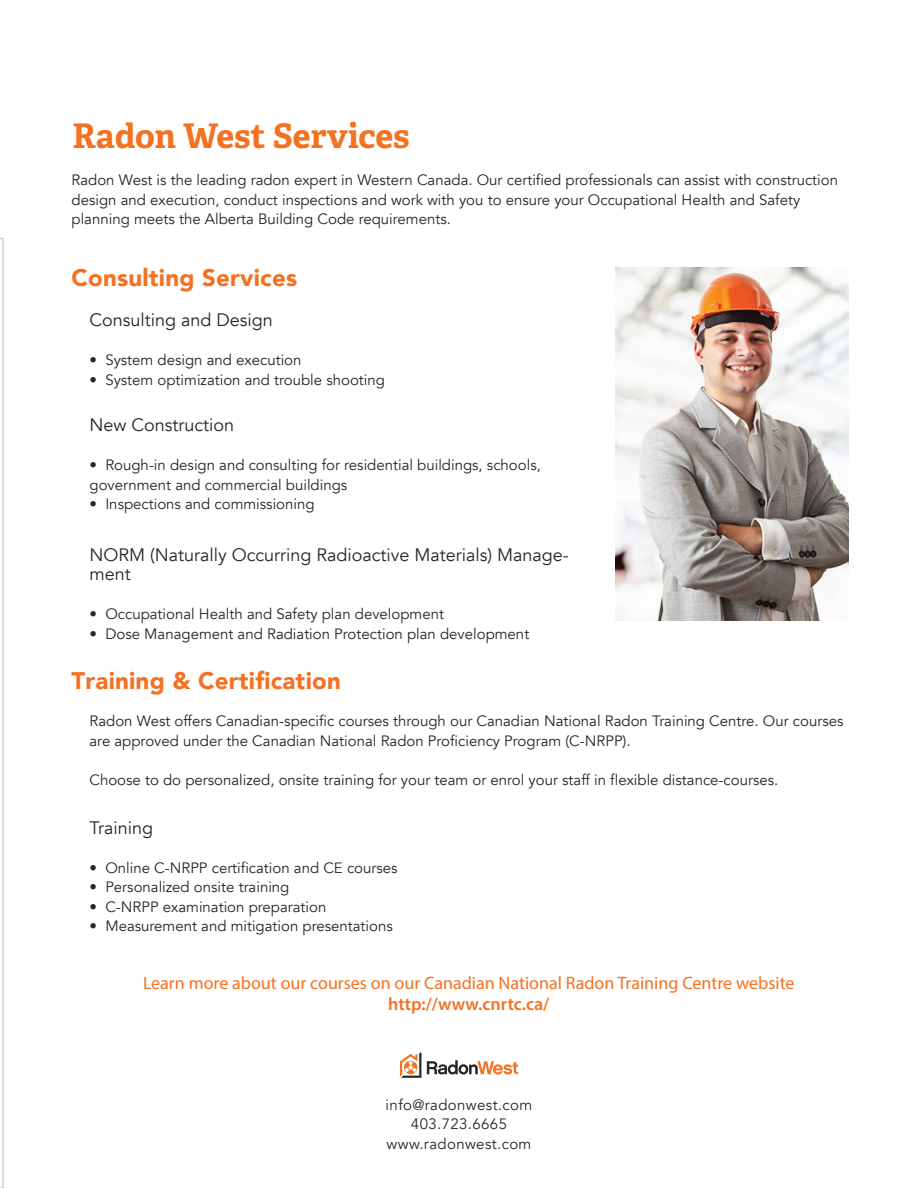
<style>
.page{position:relative;width:918px;height:1188px;background:#fff}
.page>*{position:absolute;margin:0;border:0;box-sizing:border-box;transform-origin:0 0}
.t1{font:700 33.9px "Adelle PE";color:#f47121}
.t2{font:900 24px "Avenir";letter-spacing:.01em;color:#f47121}
.t3{font:18px/19.5px "Avenir";color:#252626}
.t4{font:18px "Myriad Pro";color:#f47121}
.t5{font:600 18px "Myriad Pro";color:#f47121}
.t6{font:15px/19.5px "Avenir";color:#252626}
.t7{font:15px/19.5px "Avenir";letter-spacing:.025em;color:#252626;text-align:center}
</style>
<div class="page">
<svg style="left:400px;top:1052px;width:118px;height:26px"></svg>
<svg style="left:0;top:238px;width:4px;height:950px"></svg>
<img style="left:615px;top:268px;width:233px;height:352px">
<h1 class="t1" style="left:72px;top:111px;width:339px">Radon West Services</h1>
<p class="t6" style="left:72px;top:170px;width:768px">Radon West is the leading radon expert in Western Canada. Our certified professionals can assist with construction design and execution, conduct inspections and work with you to ensure your Occupational Health and Safety planning meets the Alberta Building Code requirements.</p>
<h2 class="t2" style="left:72px;top:257px;width:227px">Consulting Services</h2>
<p class="t3" style="left:90px;top:310px;width:185px">Consulting and Design</p>
<p class="t6" style="left:90px;top:350px;width:213px">• System design and execution</p>
<p class="t6" style="left:90px;top:370px;width:297px">• System optimization and trouble shooting</p>
<p class="t3" style="left:90px;top:415px;width:146px">New Construction</p>
<p class="t6" style="left:90px;top:455px;width:453px">• Rough-in design and consulting for residential buildings, schools, government and commercial buildings</p>
<p class="t6" style="left:90px;top:494px;width:227px">• Inspections and commissioning</p>
<p class="t3" style="left:90px;top:545px;width:481px">NORM (Naturally Occurring Radioactive Materials) Manage&shy;ment</p>
<p class="t6" style="left:90px;top:605px;width:356px">• Occupational Health and Safety plan development</p>
<p class="t6" style="left:90px;top:624px;width:441px">• Dose Management and Radiation Protection plan development</p>
<h2 class="t2" style="left:72px;top:660px;width:271px">Training &amp; Certification</h2>
<p class="t6" style="left:90px;top:712px;width:755px">Radon West offers Canadian-specific courses through our Canadian National Radon Training Centre. Our courses are approved under the Canadian National Radon Proficiency Program (C-NRPP).</p>
<p class="t6" style="left:90px;top:770px;width:690px">Choose to do personalized, onsite training for your team or enrol your staff in flexible distance-courses.</p>
<p class="t3" style="left:90px;top:818px;width:65px">Training</p>
<p class="t6" style="left:90px;top:858px;width:310px">• Online C-NRPP certification and CE courses</p>
<p class="t6" style="left:90px;top:877px;width:201px">• Personalized onsite training</p>
<p class="t6" style="left:90px;top:897px;width:238px">• C-NRPP examination preparation</p>
<p class="t6" style="left:90px;top:916px;width:305px">• Measurement and mitigation presentations</p>
<p class="t4" style="left:143px;top:971px;width:653px">Learn more about our courses on our Canadian National Radon Training Centre website</p>
<p class="t5" style="left:388px;top:992px;width:163px">http://www.cnrtc.ca/</p>
<p class="t7" style="left:386px;top:1095px;width:148px">info@radonwest.com<br>403.723.6665 www.radonwest.com</p>
</div>
